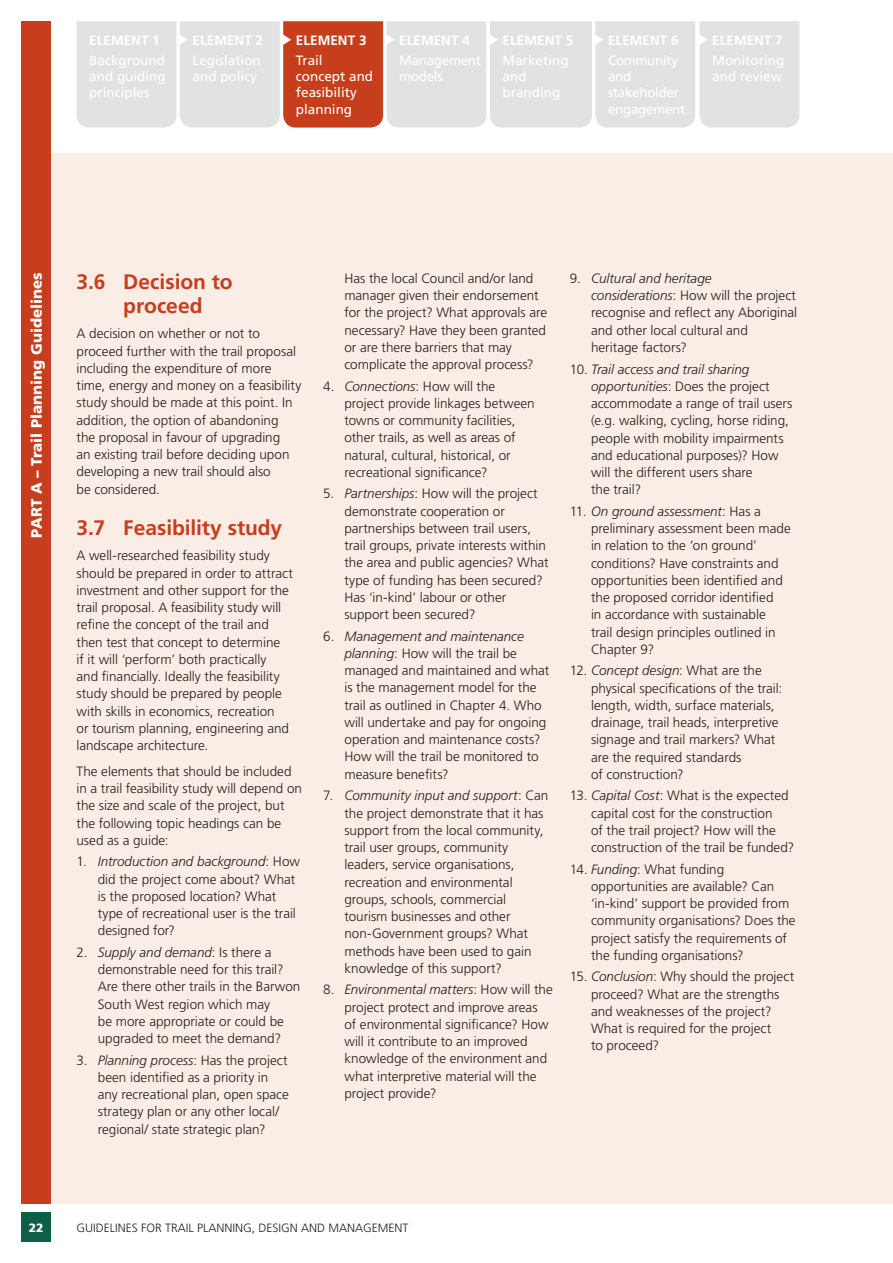
<style>
.page{position:relative;width:893px;height:1263px;background:#fff}
.page>*{position:absolute;margin:0;border:0;box-sizing:border-box;transform-origin:0 0}
.t1{font:700 21px/24px "Frutiger";letter-spacing:-.005em;color:#c63e1c}
.t2{font:900 15px "Frutiger";color:#fff}
.t3{font:300 13.5px/17.2px "Frutiger";color:#231f20}
.t4{font:13.5px/16.2px "Frutiger";color:#fff}
.t5{font:700 13.5px "Frutiger";color:#fff}
.t6{font:13.5px/16.2px "Frutiger";letter-spacing:-.025em;color:#fff}
.t7{font:300 12px "Frutiger";color:#231f20}
.t8{font:900 12px "Frutiger";color:#fff}
.s1{font-style:italic}
</style>
<div class="page">
<div style="left:21px;top:1212px;width:30px;height:30px;background:#0d6045"></div>
<div style="left:21px;top:153px;width:872px;height:1050px;background:#faede5"></div>
<div style="left:21px;top:21px;width:30px;height:1182px;background:#c63e1c"></div>
<svg style="left:77px;top:21px;width:722px;height:107px;background:#ddc9c4"></svg>
<p class="t5" style="left:89px;top:32px;width:72px">ELEMENT 1</p>
<p class="t4" style="left:89px;top:52px;width:78px;text-align:justify">Background and guiding principles</p>
<p class="t5" style="left:193px;top:32px;width:72px">ELEMENT 2</p>
<p class="t4" style="left:193px;top:52px;width:70px">Legislation and policy</p>
<p class="t5" style="left:296px;top:32px;width:72px">ELEMENT 3</p>
<p class="t4" style="left:296px;top:52px;width:79px">Trail concept and feasibility planning</p>
<p class="t5" style="left:399px;top:32px;width:72px">ELEMENT 4</p>
<p class="t6" style="left:399px;top:52px;width:83px">Management models</p>
<p class="t5" style="left:503px;top:32px;width:72px">ELEMENT 5</p>
<p class="t4" style="left:503px;top:52px;width:68px">Marketing and branding</p>
<p class="t5" style="left:608px;top:32px;width:72px">ELEMENT 6</p>
<p class="t6" style="left:608px;top:52px;width:79px">Community and stakeholder engagement</p>
<p class="t5" style="left:712px;top:32px;width:72px">ELEMENT 7</p>
<p class="t4" style="left:712px;top:52px;width:73px">Monitoring and review</p>
<p class="t2" style="left:28px;top:538px;width:267px;rotate:-90deg">PART A – Trail Planning Guidelines</p>
<h1 class="t1" style="left:123px;top:269px;width:111px;text-indent:-47px">3.6 Decision to proceed</h1>
<p class="t3" style="left:77px;top:325px;width:226px">A decision on whether or not to proceed further with the trail proposal including the expenditure of more time, energy and money on a feasibility study should be made at this point. In addition, the option of abandoning<br>the proposal in favour of upgrading<br>an existing trail before deciding upon developing a new trail should also<br>be considered.</p>
<h1 class="t1" style="left:77px;top:515px;width:207px">3.7 Feasibility study</h1>
<p class="t3" style="left:77px;top:547px;width:218px">A well-researched feasibility study should be prepared in order to attract investment and other support for the trail proposal. A feasibility study will refine the concept of the trail and then test that concept to determine<br>if it will ‘perform’ both practically<br>and financially. Ideally the feasibility study should be prepared by people with skills in economics, recreation<br>or tourism planning, engineering and landscape architecture.</p>
<p class="t3" style="left:77px;top:762px;width:227px">The elements that should be included in a trail feasibility study will depend on the size and scale of the project, but the following topic headings can be used as a guide:</p>
<p class="t3" style="left:98px;top:853px;width:204px;text-indent:-21px">1. <span class="s1">Introduction and background</span>: How did the project come about? What is the proposed location? What type of recreational user is the trail designed for?</p>
<p class="t3" style="left:98px;top:943px;width:204px;text-indent:-21px">2. <span class="s1">Supply and demand</span>: Is there a demonstrable need for this trail?<br>Are there other trails in the Barwon<br>South West region which may<br>be more appropriate or could be upgraded to meet the demand?</p>
<p class="t3" style="left:98px;top:1051px;width:193px;text-indent:-21px">3. <span class="s1">Planning process</span>: Has the project been identified as a priority in any recreational plan, open space strategy plan or any other local/ regional/ state strategic plan?</p>
<p class="t3" style="left:344px;top:269px;width:204px">Has the local Council and/or land manager given their endorsement for the project? What approvals are necessary? Have they been granted or are there barriers that may complicate the approval process?</p>
<p class="t3" style="left:344px;top:377px;width:192px;text-indent:-21px">4. <span class="s1">Connections</span>: How will the project provide linkages between towns or community facilities, other trails, as well as areas of natural, cultural, historical, or recreational significance?</p>
<p class="t3" style="left:344px;top:485px;width:206px;text-indent:-21px">5. <span class="s1">Partnerships</span>: How will the project demonstrate cooperation or partnerships between trail users, trail groups, private interests within the area and public agencies? What type of funding has been secured?<br>Has ‘in-kind’ labour or other support been secured?</p>
<p class="t3" style="left:344px;top:627px;width:206px;text-indent:-21px">6. <span class="s1">Management and maintenance planning</span>: How will the trail be managed and maintained and what is the management model for the trail as outlined in Chapter 4. Who will undertake and pay for ongoing operation and maintenance costs?<br>How will the trail be monitored to measure benefits?</p>
<p class="t3" style="left:344px;top:787px;width:205px;text-indent:-21px">7. <span class="s1">Community input and support</span>: Can the project demonstrate that it has support from the local community, trail user groups, community leaders, service organisations, recreation and environmental groups, schools, commercial tourism businesses and other non-Government groups? What methods have been used to gain knowledge of this support?</p>
<p class="t3" style="left:344px;top:981px;width:210px;text-indent:-21px">8. <span class="s1">Environmental matters</span>: How will the project protect and improve areas of environmental significance? How will it contribute to an improved knowledge of the environment and what interpretive material will the project provide?</p>
<p class="t3" style="left:591px;top:270px;width:208px;text-indent:-21px">9. <span class="s1">Cultural and heritage considerations</span>: How will the project recognise and reflect any Aboriginal and other local cultural and heritage factors?</p>
<p class="t3" style="left:591px;top:360px;width:203px;text-indent:-21px">10. <span class="s1">Trail access and trail sharing opportunities</span>: Does the project accommodate a range of trail users (e.g. walking, cycling, horse riding, people with mobility impairments and educational purposes)? How will the different users share<br>the trail?</p>
<p class="t3" style="left:591px;top:502px;width:201px;text-indent:-21px">11. <span class="s1">On ground assessment</span>: Has a preliminary assessment been made in relation to the ‘on ground’ conditions? Have constraints and opportunities been identified and the proposed corridor identified<br>in accordance with sustainable<br>trail design principles outlined in<br>Chapter 9?</p>
<p class="t3" style="left:591px;top:662px;width:193px;text-indent:-21px">12. <span class="s1">Concept design</span>: What are the physical specifications of the trail: length, width, surface materials, drainage, trail heads, interpretive signage and trail markers? What are the required standards<br>of construction?</p>
<p class="t3" style="left:591px;top:787px;width:205px;text-indent:-21px">13. <span class="s1">Capital Cost</span>: What is the expected capital cost for the construction<br>of the trail project? How will the construction of the trail be funded?</p>
<p class="t3" style="left:591px;top:860px;width:206px;text-indent:-21px">14. <span class="s1">Funding</span>: What funding opportunities are available? Can ‘in-kind’ support be provided from community organisations? Does the project satisfy the requirements of the funding organisations?</p>
<p class="t3" style="left:591px;top:968px;width:205px;text-indent:-21px">15. <span class="s1">Conclusion</span>: Why should the project proceed? What are the strengths and weaknesses of the project?<br>What is required for the project<br>to proceed?</p>
<p class="t8" style="left:29px;top:1220px;width:16px">22</p>
<p class="t7" style="left:77px;top:1220px;width:334px">GUIDELINES FOR TRAIL PLANNING, DESIGN AND MANAGEMENT</p>
</div>
